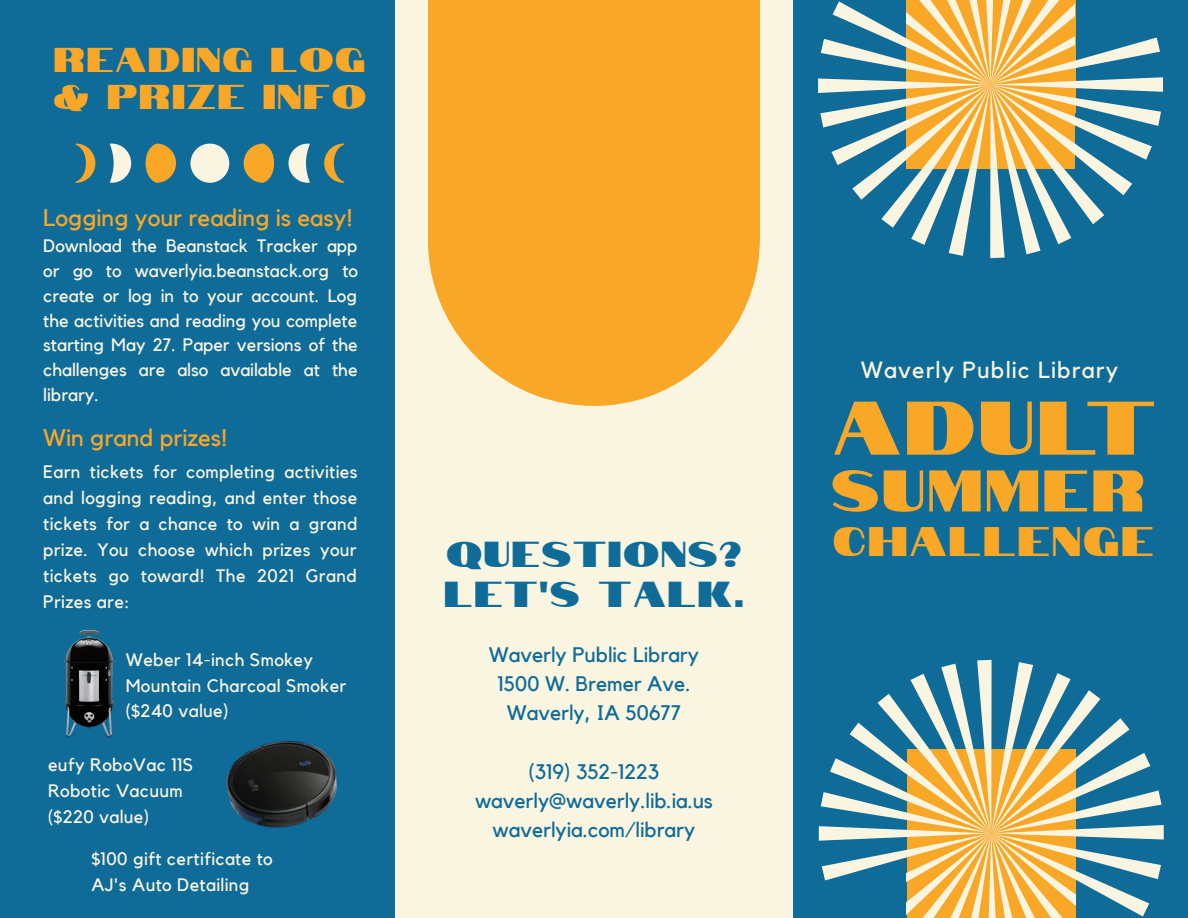
<style>
.page{position:relative;width:1188px;height:918px;background:#0f6b98}
.page>*{position:absolute;margin:0;border:0;box-sizing:border-box;transform-origin:0 0}
.t1{font:75.75px "Notable";color:#f9a727}
.t2{font:58.65px "Notable";letter-spacing:.05em;color:#f9a727}
.t3{font:41.25px "Notable";letter-spacing:.05em;color:#f9a727}
.t4{font:36px "Notable";letter-spacing:.05em;color:#0f6b98}
.t5{font:34.35px/37.7px "Notable";letter-spacing:.05em;color:#f9a727}
.t6{font:24px "Kollektif";color:#f9a727}
.t7{font:23.25px "Kollektif";letter-spacing:.05em;color:#f9f5e1}
.t8{font:21px "Kollektif";color:#0f6b98}
.t9{font:18px/25.8px "Kollektif";letter-spacing:.02em;color:#f9f5e1;text-align:justify}
</style>
<div class="page">
<div style="left:395px;top:0;width:397px;height:918px;background:#f9f5e1"></div>
<svg style="left:818px;top:0;width:345px;height:258px"></svg>
<div style="left:428px;top:46px;width:332px;height:196px;background:#f9a727"></div>
<svg style="left:428px;top:242px;width:332px;height:164px"></svg>
<svg style="left:75px;top:144px;width:269px;height:39px"></svg>
<img style="left:64px;top:629px;width:50px;height:109px">
<img style="left:226px;top:740px;width:112px;height:88px">
<div style="left:428px;top:0;width:332px;height:126px;background:#f9a727"></div>
<svg style="left:819px;top:660px;width:344px;height:258px"></svg>
<p class="t5" style="left:53px;top:36px;width:314px">READING LOG &amp; PRIZE INFO</p>
<p class="t6" style="left:43px;top:206px;width:311px">Logging your reading is easy!</p>
<p class="t9" style="left:43px;top:234px;width:316px;line-height:24.8px">Download the Beanstack Tracker app or go to waverlyia.beanstack.org to create or log in to your account. Log the activities and reading you complete starting May 27. Paper versions of the challenges are also available at the library.</p>
<p class="t6" style="left:43px;top:427px;width:186px">Win grand prizes!</p>
<p class="t9" style="left:43px;top:460px;width:316px">Earn tickets for completing activities and logging reading, and enter those tickets for a chance to win a grand prize. You choose which prizes your tickets go toward! The 2021 Grand Prizes are:</p>
<p class="t9" style="left:126px;top:647px;width:222px;text-align:left">Weber 14-inch Smokey<br>Mountain Charcoal Smoker ($240 value)</p>
<p class="t9" style="left:48px;top:752px;width:147px">eufy RoboVac 11S</p>
<p class="t9" style="left:48px;top:778px;width:136px">Robotic Vacuum</p>
<p class="t9" style="left:48px;top:804px;width:103px">($220 value)</p>
<p class="t9" style="left:91px;top:847px;width:183px">$100 gift certificate to<br>AJ's Auto Detailing</p>
<p class="t4" style="left:446px;top:526px;width:297px">QUESTIONS?</p>
<p class="t4" style="left:444px;top:565px;width:301px">LET'S TALK.</p>
<p class="t8" style="left:489px;top:645px;width:212px">Waverly Public Library</p>
<p class="t8" style="left:498px;top:674px;width:194px">1500 W. Bremer Ave.</p>
<p class="t8" style="left:507px;top:703px;width:176px">Waverly, IA 50677</p>
<p class="t8" style="left:529px;top:762px;width:132px">(319) 352-1223</p>
<p class="t8" style="left:475px;top:791px;width:239px">waverly@waverly.lib.ia.us</p>
<p class="t8" style="left:493px;top:820px;width:204px">waverlyia.com/library</p>
<p class="t7" style="left:861px;top:359px;width:259px">Waverly Public Library</p>
<p class="t1" style="left:833px;top:368px;width:266px">ADUL</p>
<p class="t1" style="left:1086px;top:368px;width:71px">T</p>
<p class="t2" style="left:831px;top:444px;width:315px">SUMMER</p>
<p class="t3" style="left:833px;top:509px;width:322px">CHALLENGE</p>
</div>
